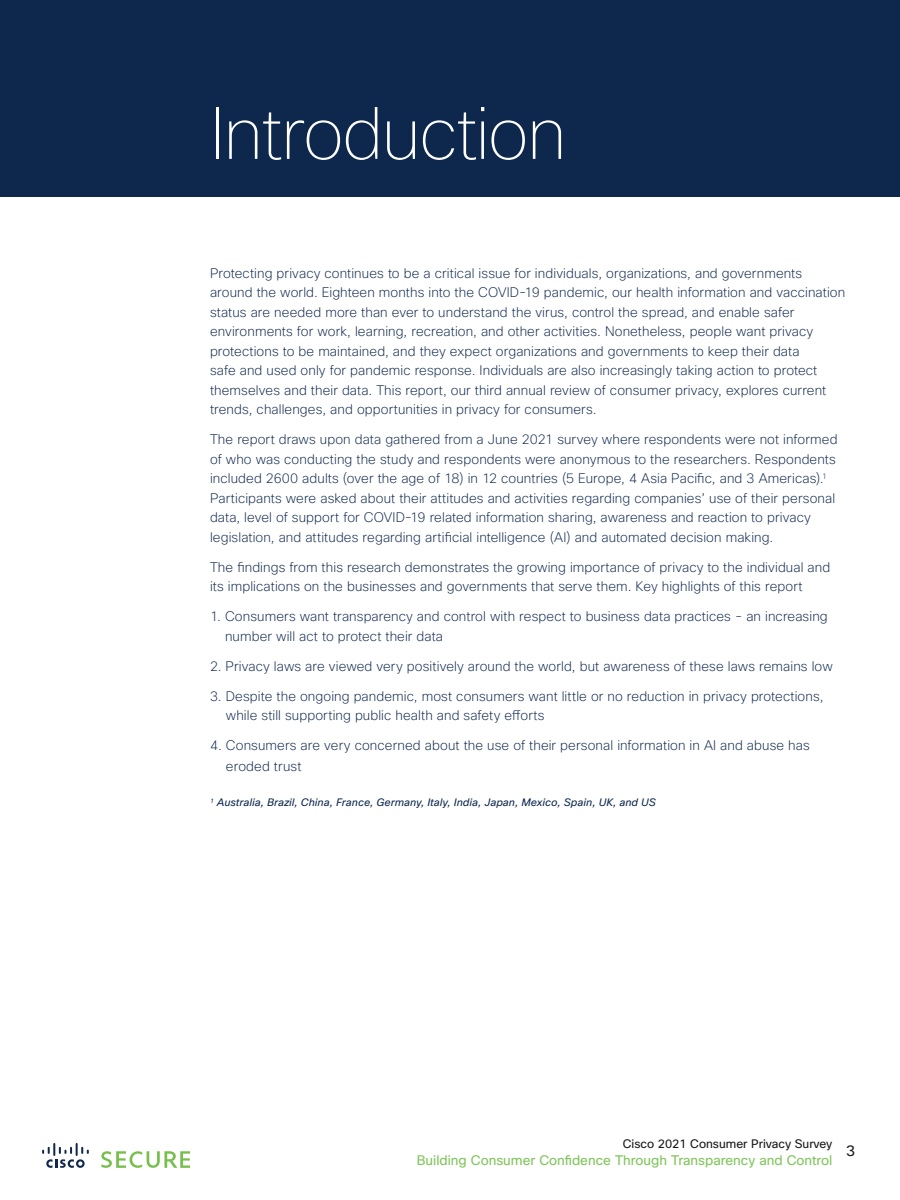
<style>
.page{position:relative;width:900px;height:1200px;background:#fff}
.page>*{position:absolute;margin:0;border:0;box-sizing:border-box;transform-origin:0 0}
.t1{font:100 72px "Cisco Sans";letter-spacing:-.02em;color:#fff}
.t2{font:15px "Cisco Sans";color:#1a1a1a}
.t3{font:200 13.5px/19.5px "Cisco Sans";letter-spacing:.01em;color:#0d274d}
.t4{font:13.5px "Cisco Sans";color:#82c55d}
.t5{font:12px "Cisco Sans";color:#1a1a1a}
.t6{font:italic 10.5px "Cisco Sans";letter-spacing:.02em;color:#0d274d}
</style>
<div class="page">
<svg style="left:42px;top:1143px;width:47px;height:25px"></svg>
<svg style="left:101px;top:1151px;width:89px;height:17px"></svg>
<div style="left:0;top:0;width:900px;height:196px;background:#0d274d"></div>
<h1 class="t1" style="left:210px;top:88px;width:358px">Introduction</h1>
<p class="t3" style="left:210px;top:263px;width:637px">Protecting privacy continues to be a critical issue for individuals, organizations, and governments around the world. Eighteen months into the COVID-19 pandemic, our health information and vaccination status are needed more than ever to understand the virus, control the spread, and enable safer environments for work, learning, recreation, and other activities. Nonetheless, people want privacy protections to be maintained, and they expect organizations and governments to keep their data<br>safe and used only for pandemic response. Individuals are also increasingly taking action to protect themselves and their data. This report, our third annual review of consumer privacy, explores current trends, challenges, and opportunities in privacy for consumers.</p>
<p class="t3" style="left:210px;top:430px;width:629px">The report draws upon data gathered from a June 2021 survey where respondents were not informed of who was conducting the study and respondents were anonymous to the researchers. Respondents included 2600 adults (over the age of 18) in 12 countries (5 Europe, 4 Asia Pacific, and 3 Americas).<sup>1<br></sup>Participants were asked about their attitudes and activities regarding companies’ use of their personal data, level of support for COVID-19 related information sharing, awareness and reaction to privacy legislation, and attitudes regarding artificial intelligence (AI) and automated decision making.</p>
<p class="t3" style="left:210px;top:557px;width:622px">The findings from this research demonstrates the growing importance of privacy to the individual and its implications on the businesses and governments that serve them. Key highlights of this report</p>
<p class="t3" style="left:225px;top:607px;width:604px;text-indent:-15px">1. Consumers want transparency and control with respect to business data practices - an increasing number will act to protect their data</p>
<p class="t3" style="left:210px;top:656px;width:624px">2. Privacy laws are viewed very positively around the world, but awareness of these laws remains low</p>
<p class="t3" style="left:226px;top:686px;width:599px;text-indent:-16px">3. Despite the ongoing pandemic, most consumers want little or no reduction in privacy protections, while still supporting public health and safety efforts</p>
<p class="t3" style="left:226px;top:735px;width:585px;line-height:21px;text-indent:-16px">4. Consumers are very concerned about the use of their personal information in AI and abuse has eroded trust</p>
<p class="t6" style="left:210px;top:796px;width:447px"><sup>1</sup> Australia, Brazil, China, France, Germany, Italy, India, Japan, Mexico, Spain, UK, and US</p>
<p class="t5" style="left:623px;top:1137px;width:211px">Cisco 2021 Consumer Privacy Survey</p>
<p class="t4" style="left:417px;top:1151px;width:417px">Building Consumer Confidence Through Transparency and Control</p>
<p class="t2" style="left:846px;top:1141px;width:10px">3</p>
</div>
